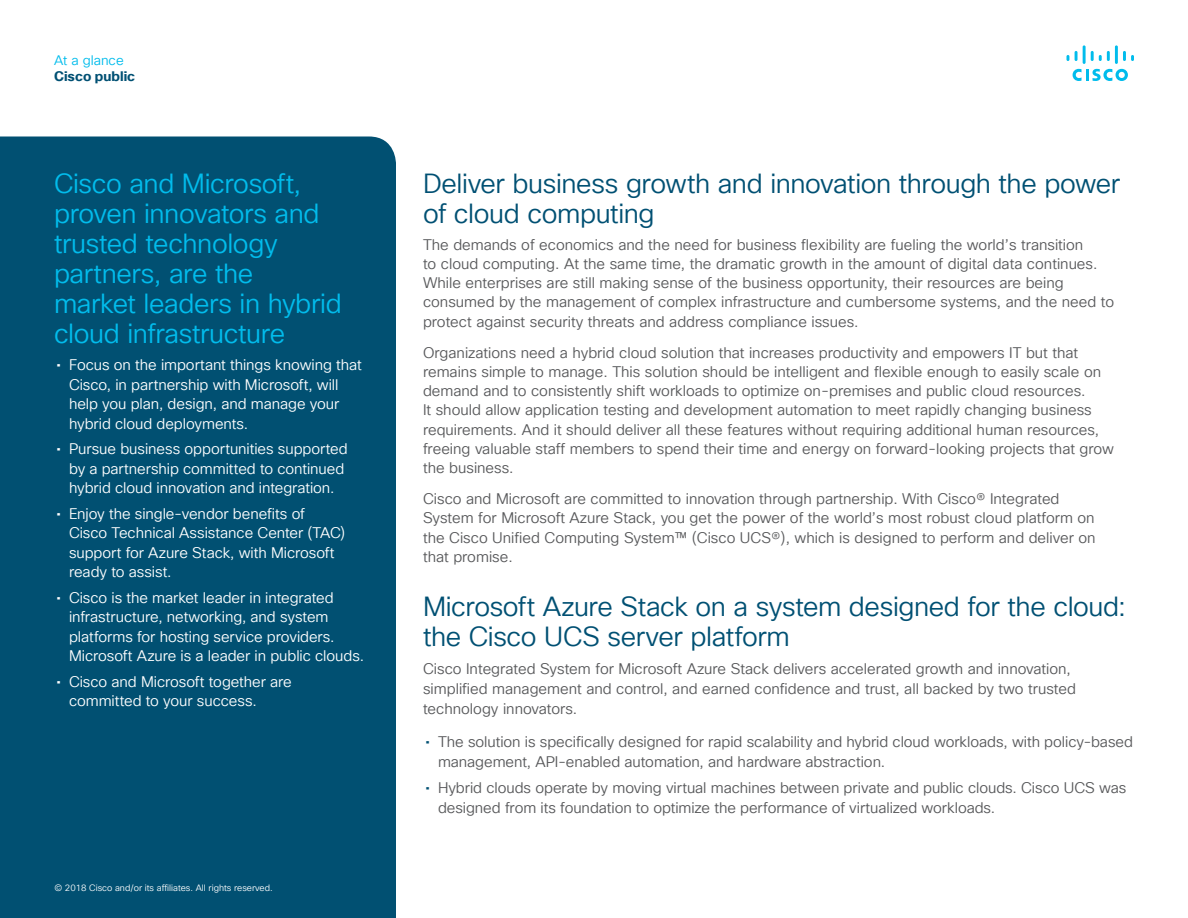
<style>
.page{position:relative;width:1188px;height:918px;background:#fff}
.page>*{position:absolute;margin:0;border:0;box-sizing:border-box;transform-origin:0 0}
.Subhead2_Indigo{font:27px/30px "Cisco Sans TT Light";letter-spacing:-.015em;color:#005073}
.Subhead2_Blue{font:27px/30px "Cisco Sans TT Light";letter-spacing:-.015em;color:#01bcec}
.Body{font:15px/19.2px "Cisco Sans TT Light";color:#57585a}
.t1{font:15px/19.5px "Cisco Sans TT Light";letter-spacing:-.005em;color:#fff}
.t2{font:700 13.5px "Cisco Sans TT";color:#005073}
.t3{font:13.5px "Cisco Sans TT Light";color:#01bcec}
.Footer_white{font:9px "Cisco Sans TT Light";color:#fff}
.s1{font-family:"Cisco Sans TT"}
.s2{font-family:"Cisco Sans TT";color:#005073}
</style>
<div class="page">
<svg style="left:1073px;top:69px;width:55px;height:12px"></svg>
<svg style="left:1067px;top:55px;width:2px;height:6px"></svg>
<svg style="left:1075px;top:51px;width:3px;height:10px"></svg>
<hr style="left:1083px;top:45px;width:3px;height:19px;background:#01bcec">
<svg style="left:1091px;top:51px;width:19px;height:10px"></svg>
<hr style="left:1115px;top:45px;width:3px;height:19px;background:#01bcec">
<svg style="left:1123px;top:51px;width:11px;height:10px"></svg>
<div style="left:0;top:136px;width:396px;height:782px;background:#015072"></div>
<p class="t3" style="left:54px;top:51px;width:71px">At a glance</p>
<p class="t2" style="left:54px;top:67px;width:83px">Cisco public</p>
<p class="Subhead2_Blue" style="left:54px;top:169px;width:289px">Cisco and Microsoft, proven innovators and trusted technology partners, are the market leaders in hybrid cloud infrastructure</p>
<p class="t1" style="left:69px;top:356px;width:294px;text-indent:-13px"><span class="s1">•</span> Focus on the important things knowing that Cisco, in partnership with Microsoft, will help you plan, design, and manage your hybrid cloud deployments.</p>
<p class="t1" style="left:69px;top:440px;width:280px;text-indent:-13px"><span class="s1">•</span> Pursue business opportunities supported by a partnership committed to continued hybrid cloud innovation and integration.</p>
<p class="t1" style="left:69px;top:504px;width:278px;text-indent:-13px"><span class="s1">•</span> Enjoy the single-vendor benefits of Cisco Technical Assistance Center (TAC) support for Azure Stack, with Microsoft ready to assist.</p>
<p class="t1" style="left:69px;top:588px;width:297px;text-indent:-13px"><span class="s1">•</span> Cisco is the market leader in integrated infrastructure, networking, and system platforms for hosting service providers.<br>Microsoft Azure is a leader in public clouds.</p>
<p class="t1" style="left:69px;top:672px;width:224px;text-indent:-13px"><span class="s1">•</span> Cisco and Microsoft together are committed to your success.</p>
<p class="Footer_white" style="left:54px;top:882px;width:220px">© 2018 Cisco and/or its affiliates. All rights reserved.</p>
<p class="Subhead2_Indigo" style="left:423px;top:169px;width:699px">Deliver business growth and innovation through the power of cloud computing</p>
<p class="Body" style="left:423px;top:235px;width:693px">The demands of economics and the need for business flexibility are fueling the world’s transition<br>to cloud computing. At the same time, the dramatic growth in the amount of digital data continues.<br>While enterprises are still making sense of the business opportunity, their resources are being consumed by the management of complex infrastructure and cumbersome systems, and the need to protect against security threats and address compliance issues.</p>
<p class="Body" style="left:423px;top:343px;width:693px">Organizations need a hybrid cloud solution that increases productivity and empowers IT but that remains simple to manage. This solution should be intelligent and flexible enough to easily scale on demand and to consistently shift workloads to optimize on-premises and public cloud resources.<br>It should allow application testing and development automation to meet rapidly changing business requirements. And it should deliver all these features without requiring additional human resources, freeing valuable staff members to spend their time and energy on forward-looking projects that grow the business.</p>
<p class="Body" style="left:423px;top:490px;width:674px">Cisco and Microsoft are committed to innovation through partnership. With Cisco® Integrated System for Microsoft Azure Stack, you get the power of the world’s most robust cloud platform on the Cisco Unified Computing System™ (Cisco UCS®), which is designed to perform and deliver on that promise.</p>
<p class="Subhead2_Indigo" style="left:423px;top:592px;width:705px">Microsoft Azure Stack on a system designed for the cloud: the Cisco UCS server platform</p>
<p class="Body" style="left:423px;top:659px;width:655px;line-height:20.2px">Cisco Integrated System for Microsoft Azure Stack delivers accelerated growth and innovation, simplified management and control, and earned confidence and trust, all backed by two trusted technology innovators.</p>
<p class="Body" style="left:438px;top:732px;width:696px;line-height:20.2px;text-indent:-13px"><span class="s2">•</span> The solution is specifically designed for rapid scalability and hybrid cloud workloads, with policy-based management, API-enabled automation, and hardware abstraction.</p>
<p class="Body" style="left:438px;top:778px;width:690px;line-height:20.2px;text-indent:-13px"><span class="s2">•</span> Hybrid clouds operate by moving virtual machines between private and public clouds. Cisco UCS was designed from its foundation to optimize the performance of virtualized workloads.</p>
</div>
